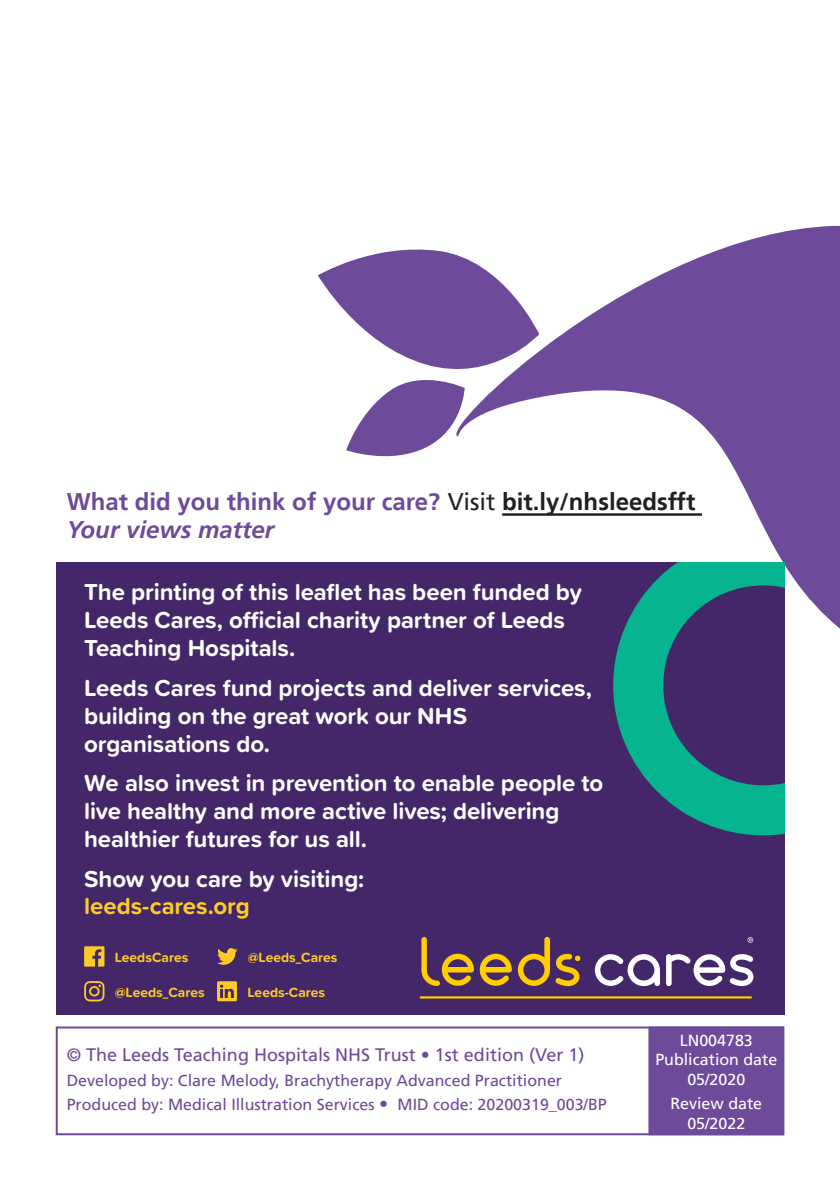
<style>
.page{position:relative;width:840px;height:1191px;background:#fff}
.page>*{position:absolute;margin:0;border:0;box-sizing:border-box;transform-origin:0 0}
.t1{font:700 24px/28px "Proxima Soft";letter-spacing:-.005em;color:#fff}
.t2{font:700 24px/28.8px "Frutiger LT";color:#6e4a9b}
.t3{font:700 24px "Proxima Soft";letter-spacing:-.005em;color:#fecb26}
.t4{font:18px "Frutiger LT";color:#6e4a9b}
.t5{font:16px/24.4px "Frutiger LT";color:#6e4a9b}
.t6{font:16px/19.2px "Frutiger LT";color:#fff;text-align:center}
.t7{font:700 13.8px "Proxima Soft";color:#fecb26}
.s1{font-weight:400;color:#231f20}
.s2{color:#231f20}
.s3{font-style:italic}
.s4{font-size:18px}
</style>
<div class="page">
<div style="left:56px;top:1026px;width:727px;height:109px;border:2px solid #6e4a9b"></div>
<div style="left:648px;top:1026px;width:135px;height:109px;background:#6e4a9b;border:2px solid #6e4a9b"></div>
<svg style="left:539px;top:226px;width:300px;height:514px;fill:#6e4a9b"></svg>
<svg style="left:318px;top:249px;width:221px;height:208px"></svg>
<div style="left:56px;top:562px;width:728px;height:453px;background:#442769"></div>
<svg style="left:613px;top:562px;width:171px;height:273px"></svg>
<svg style="left:84px;top:946px;width:20px;height:20px"></svg>
<svg style="left:217px;top:948px;width:20px;height:16px"></svg>
<svg style="left:84px;top:981px;width:20px;height:20px"></svg>
<svg style="left:217px;top:981px;width:20px;height:20px"></svg>
<svg style="left:421px;top:937px;width:52px;height:49px"></svg>
<svg style="left:479px;top:953px;width:32px;height:33px"></svg>
<svg style="left:517px;top:937px;width:32px;height:49px"></svg>
<svg style="left:555px;top:953px;width:25px;height:33px"></svg>
<svg style="left:594px;top:954px;width:65px;height:32px"></svg>
<svg style="left:666px;top:954px;width:88px;height:32px"></svg>
<hr style="left:419px;top:996px;width:332px;height:2px;background:#ffcd00">
<svg style="left:747px;top:937px;width:5px;height:5px"></svg>
<hr style="left:502px;top:513px;width:199px;height:3px;background:#231f20">
<p class="t2" style="left:67px;top:487px;width:629px">What did you think of your care? <span class="s1">Visit</span> <span class="s2">bit.ly/nhsleedsfft<br></span><span class="s3">Your views matter</span></p>
<p class="t1" style="left:84px;top:577px;width:499px">The printing of this leaflet has been funded by<br>Leeds Cares, official charity partner of Leeds<br>Teaching Hospitals.</p>
<p class="t1" style="left:84px;top:673px;width:509px">Leeds Cares fund projects and deliver services, building on the great work our NHS organisations do.</p>
<p class="t1" style="left:84px;top:768px;width:520px">We also invest in prevention to enable people to live healthy and more active lives; delivering healthier futures for us all.</p>
<p class="t1" style="left:84px;top:863px;width:281px">Show you care by visiting:</p>
<p class="t3" style="left:84px;top:887px;width:167px">leeds-cares.org</p>
<p class="t7" style="left:115px;top:947px;width:75px">LeedsCares</p>
<p class="t7" style="left:247px;top:947px;width:91px">@Leeds_Cares</p>
<p class="t7" style="left:115px;top:981px;width:91px">@Leeds_Cares</p>
<p class="t7" style="left:247px;top:981px;width:79px">Leeds-Cares</p>
<p class="t4" style="left:67px;top:1044px;width:519px">© The Leeds Teaching Hospitals NHS Trust • 1st edition (Ver 1)</p>
<p class="t5" style="left:67px;top:1068px;width:541px">Developed by: Clare Melody, Brachytherapy Advanced Practitioner<br>Produced by: Medical Illustration Services <span class="s4">•</span> MID code: 20200319_003/BP</p>
<p class="t6" style="left:655px;top:1031px;width:123px">LN004783<br>Publication date<br>05/2020</p>
<p class="t6" style="left:670px;top:1094px;width:93px">Review date<br>05/2022</p>
</div>
